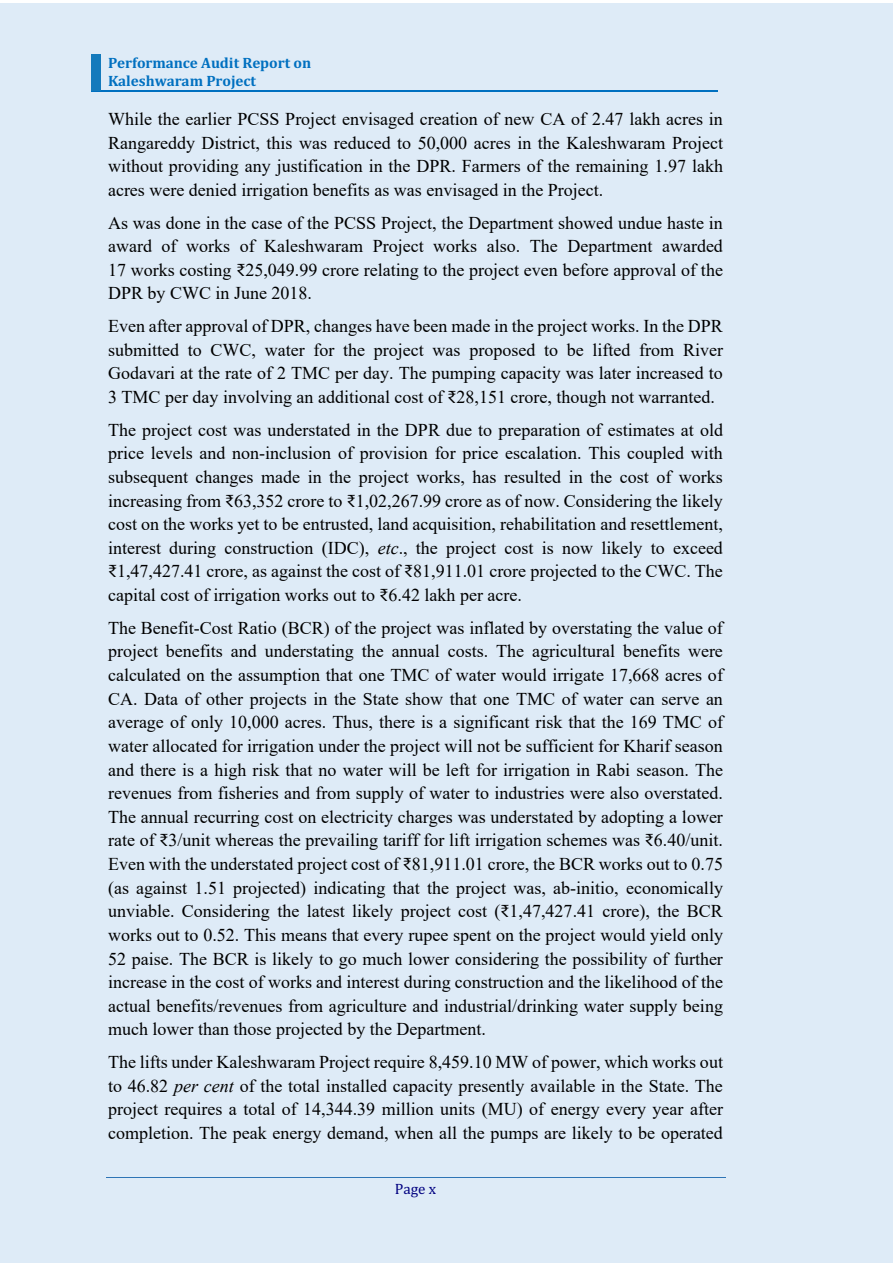
<style>
.page{position:relative;width:893px;height:1263px;background:#fff}
.page>*{position:absolute;margin:0;border:0;box-sizing:border-box;transform-origin:0 0}
.t1{font:18px/23.7px "Times New Roman";color:#000;text-align:justify}
.t2{font:700 15.15px/17.7px "Cambria";letter-spacing:-.005em;color:#0070c0}
.t3{font:15.15px "Cambria";color:#000080}
.s1{font-style:italic}
</style>
<div class="page">
<div style="left:0;top:3px;width:892px;height:1260px;background:#deebf7"></div>
<div style="left:91px;top:54px;width:9px;height:18px;background:#147abc"></div>
<hr style="left:91px;top:91px;width:627px;height:1px;background:#0070c0">
<div style="left:91px;top:72px;width:9px;height:19px;background:#147abc"></div>
<hr style="left:106px;top:1177px;width:619px;height:1px;background:#2e74b5">
<p class="t2" style="left:108px;top:54px;width:205px">Performance Audit Report on<br>Kaleshwaram Project</p>
<p class="t1" style="left:108px;top:107px;width:616px">While the earlier PCSS Project envisaged creation of new CA of 2.47 lakh acres in Rangareddy District, this was reduced to 50,000 acres in the Kaleshwaram Project without providing any justification in the DPR. Farmers of the remaining 1.97 lakh acres were denied irrigation benefits as was envisaged in the Project.</p>
<p class="t1" style="left:108px;top:211px;width:616px">As was done in the case of the PCSS Project, the Department showed undue haste in award of works of Kaleshwaram Project works also. The Department awarded 17 works costing ₹25,049.99 crore relating to the project even before approval of the DPR by CWC in June 2018.</p>
<p class="t1" style="left:108px;top:314px;width:616px">Even after approval of DPR, changes have been made in the project works. In the DPR submitted to CWC, water for the project was proposed to be lifted from River Godavari at the rate of 2 TMC per day. The pumping capacity was later increased to 3 TMC per day involving an additional cost of ₹28,151 crore, though not warranted.</p>
<p class="t1" style="left:108px;top:418px;width:616px">The project cost was understated in the DPR due to preparation of estimates at old price levels and non-inclusion of provision for price escalation. This coupled with subsequent changes made in the project works, has resulted in the cost of works increasing from ₹63,352 crore to ₹1,02,267.99 crore as of now. Considering the likely cost on the works yet to be entrusted, land acquisition, rehabilitation and resettlement, interest during construction (IDC), <span class="s1">etc</span>., the project cost is now likely to exceed ₹1,47,427.41 crore, as against the cost of ₹81,911.01 crore projected to the CWC. The capital cost of irrigation works out to ₹6.42 lakh per acre.</p>
<p class="t1" style="left:108px;top:616px;width:616px">The Benefit-Cost Ratio (BCR) of the project was inflated by overstating the value of project benefits and understating the annual costs. The agricultural benefits were calculated on the assumption that one TMC of water would irrigate 17,668 acres of CA. Data of other projects in the State show that one TMC of water can serve an average of only 10,000 acres. Thus, there is a significant risk that the 169 TMC of water allocated for irrigation under the project will not be sufficient for Kharif season and there is a high risk that no water will be left for irrigation in Rabi season. The revenues from fisheries and from supply of water to industries were also overstated.<br>The annual recurring cost on electricity charges was understated by adopting a lower rate of ₹3/unit whereas the prevailing tariff for lift irrigation schemes was ₹6.40/unit.<br>Even with the understated project cost of ₹81,911.01 crore, the BCR works out to 0.75 (as against 1.51 projected) indicating that the project was, ab-initio, economically unviable. Considering the latest likely project cost (₹1,47,427.41 crore), the BCR works out to 0.52. This means that every rupee spent on the project would yield only 52 paise. The BCR is likely to go much lower considering the possibility of further increase in the cost of works and interest during construction and the likelihood of the actual benefits/revenues from agriculture and industrial/drinking water supply being much lower than those projected by the Department.</p>
<p class="t1" style="left:108px;top:1050px;width:616px">The lifts under Kaleshwaram Project require 8,459.10 MW of power, which works out to 46.82 <span class="s1">per cent</span> of the total installed capacity presently available in the State. The project requires a total of 14,344.39 million units (MU) of energy every year after completion. The peak energy demand, when all the pumps are likely to be operated</p>
<p class="t3" style="left:395px;top:1179px;width:43px">Page x</p>
</div>
